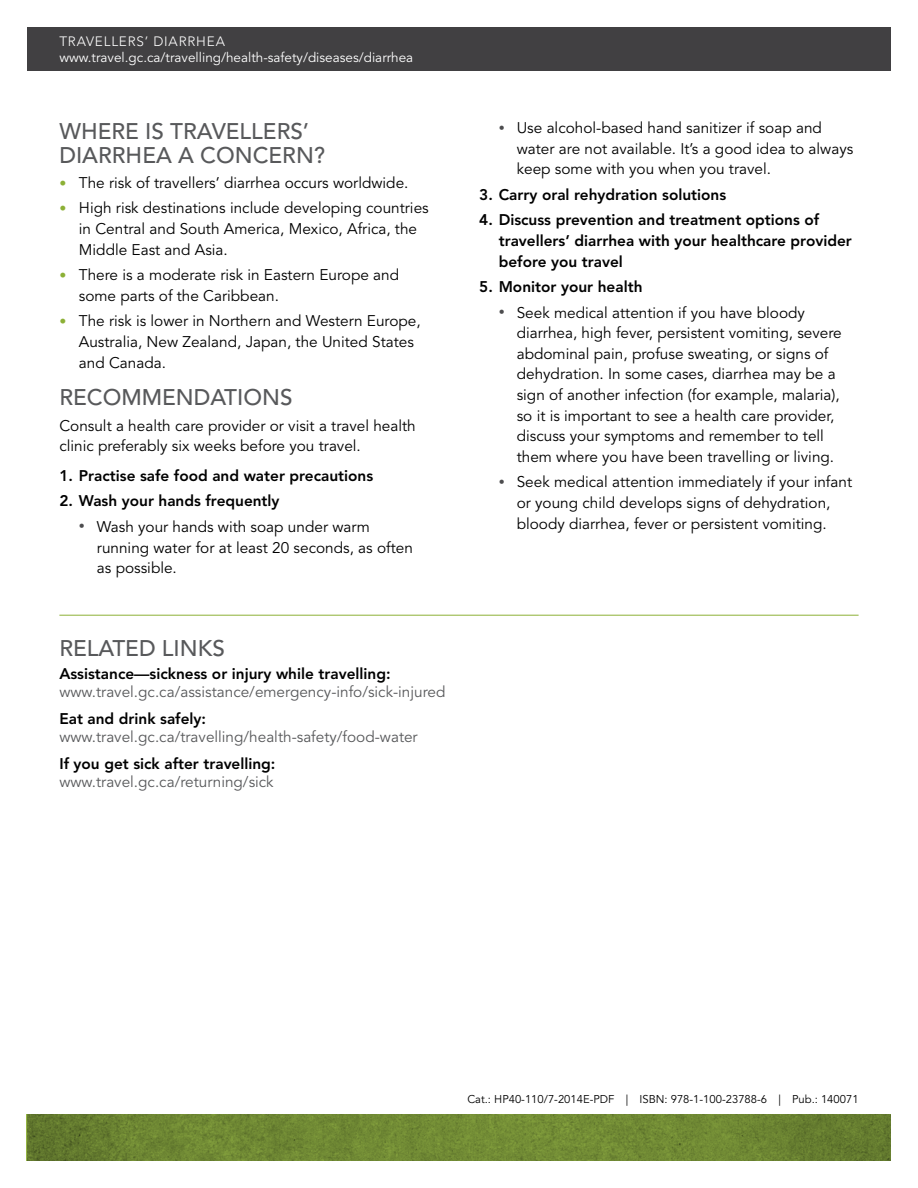
<style>
.page{position:relative;width:918px;height:1188px;background:#fff}
.page>*{position:absolute;margin:0;border:0;box-sizing:border-box;transform-origin:0 0}
.t1{font:500 22.5px/24px "Avenir LT Std";color:#58595b}
.t2{font:15.3px/20.5px "Avenir LT Std";color:#000}
.t3{font:800 15.3px/20.5px "Avenir LT Std";color:#000}
.t4{font:15.3px "Avenir LT Std";color:#58595b}
.t5{font:13.5px "Avenir LT Std";color:#fff}
.t6{font:300 13.5px "Avenir LT Std";letter-spacing:.06em;color:#fff}
.t7{font:11.25px "Avenir LT Std";color:#000}
.s1{font-size:13.8px;color:#8cb036}
.s2{font-size:12px;color:#4d4d4f}
</style>
<div class="page">
<div style="left:27px;top:27px;width:864px;height:44px;background:#414042"></div>
<svg style="left:27px;top:1115px;width:864px;height:46px;background:#6d8533"></svg>
<hr style="left:59px;top:615px;width:800px;height:1px;background:#8cb036">
<p class="t6" style="left:59px;top:33px;width:167px">TRAVELLERS’ DIARRHEA</p>
<p class="t5" style="left:59px;top:50px;width:355px">www.travel.gc.ca/travelling/health-safety/diseases/diarrhea</p>
<h1 class="t1" style="left:59px;top:119px;width:267px">WHERE IS TRAVELLERS’<br>DIARRHEA A CONCERN?</h1>
<p class="t2" style="left:59px;top:173px;width:351px"><span class="s1">•</span> The risk of travellers’ diarrhea occurs worldwide.</p>
<p class="t2" style="left:79px;top:198px;width:351px;text-indent:-20px"><span class="s1">•</span> High risk destinations include developing countries in Central and South America, Mexico, Africa, the<br>Middle East and Asia.</p>
<p class="t2" style="left:79px;top:265px;width:322px;text-indent:-20px"><span class="s1">•</span> There is a moderate risk in Eastern Europe and some parts of the Caribbean.</p>
<p class="t2" style="left:79px;top:311px;width:343px;text-indent:-20px"><span class="s1">•</span> The risk is lower in Northern and Western Europe,<br>Australia, New Zealand, Japan, the United States and Canada.</p>
<h1 class="t1" style="left:59px;top:386px;width:235px">RECOMMENDATIONS</h1>
<p class="t2" style="left:59px;top:415px;width:358px">Consult a health care provider or visit a travel health clinic preferably six weeks before you travel.</p>
<p class="t3" style="left:59px;top:465px;width:315px">1. Practise safe food and water precautions</p>
<p class="t3" style="left:59px;top:491px;width:222px">2. Wash your hands frequently</p>
<p class="t2" style="left:97px;top:517px;width:318px;text-indent:-18px"><span class="s2">•</span> Wash your hands with soap under warm running water for at least 20 seconds, as often as possible.</p>
<h1 class="t1" style="left:59px;top:637px;width:167px">RELATED LINKS</h1>
<p class="t3" style="left:59px;top:663px;width:333px">Assistance—sickness or injury while travelling:</p>
<p class="t4" style="left:59px;top:683px;width:388px">www.travel.gc.ca/assistance/emergency-info/sick-injured</p>
<p class="t3" style="left:59px;top:709px;width:148px">Eat and drink safely:</p>
<p class="t4" style="left:59px;top:728px;width:360px">www.travel.gc.ca/travelling/health-safety/food-water</p>
<p class="t3" style="left:59px;top:754px;width:218px">If you get sick after travelling:</p>
<p class="t4" style="left:59px;top:773px;width:216px">www.travel.gc.ca/returning/sick</p>
<p class="t2" style="left:517px;top:118px;width:338px;text-indent:-18px"><span class="s2">•</span> Use alcohol-based hand sanitizer if soap and water are not available. It’s a good idea to always keep some with you when you travel.</p>
<p class="t3" style="left:479px;top:184px;width:248px">3. Carry oral rehydration solutions</p>
<p class="t3" style="left:499px;top:210px;width:355px;text-indent:-19px">4. Discuss prevention and treatment options of travellers’ diarrhea with your healthcare provider before you travel</p>
<p class="t3" style="left:479px;top:277px;width:165px">5. Monitor your health</p>
<p class="t2" style="left:517px;top:302px;width:327px;text-indent:-18px"><span class="s2">•</span> Seek medical attention if you have bloody diarrhea, high fever, persistent vomiting, severe abdominal pain, profuse sweating, or signs of dehydration. In some cases, diarrhea may be a sign of another infection (for example, malaria), so it is important to see a health care provider, discuss your symptoms and remember to tell them where you have been travelling or living.</p>
<p class="t2" style="left:499px;top:472px;width:355px;text-align:center"><span class="s2">•</span> Seek medical attention immediately if your infant or young child develops signs of dehydration, bloody diarrhea, fever or persistent vomiting.</p>
<p class="t7" style="left:467px;top:1092px;width:393px">Cat.: HP40-110/7-2014E-PDF | ISBN: 978-1-100-23788-6 | Pub.: 140071</p>
</div>
